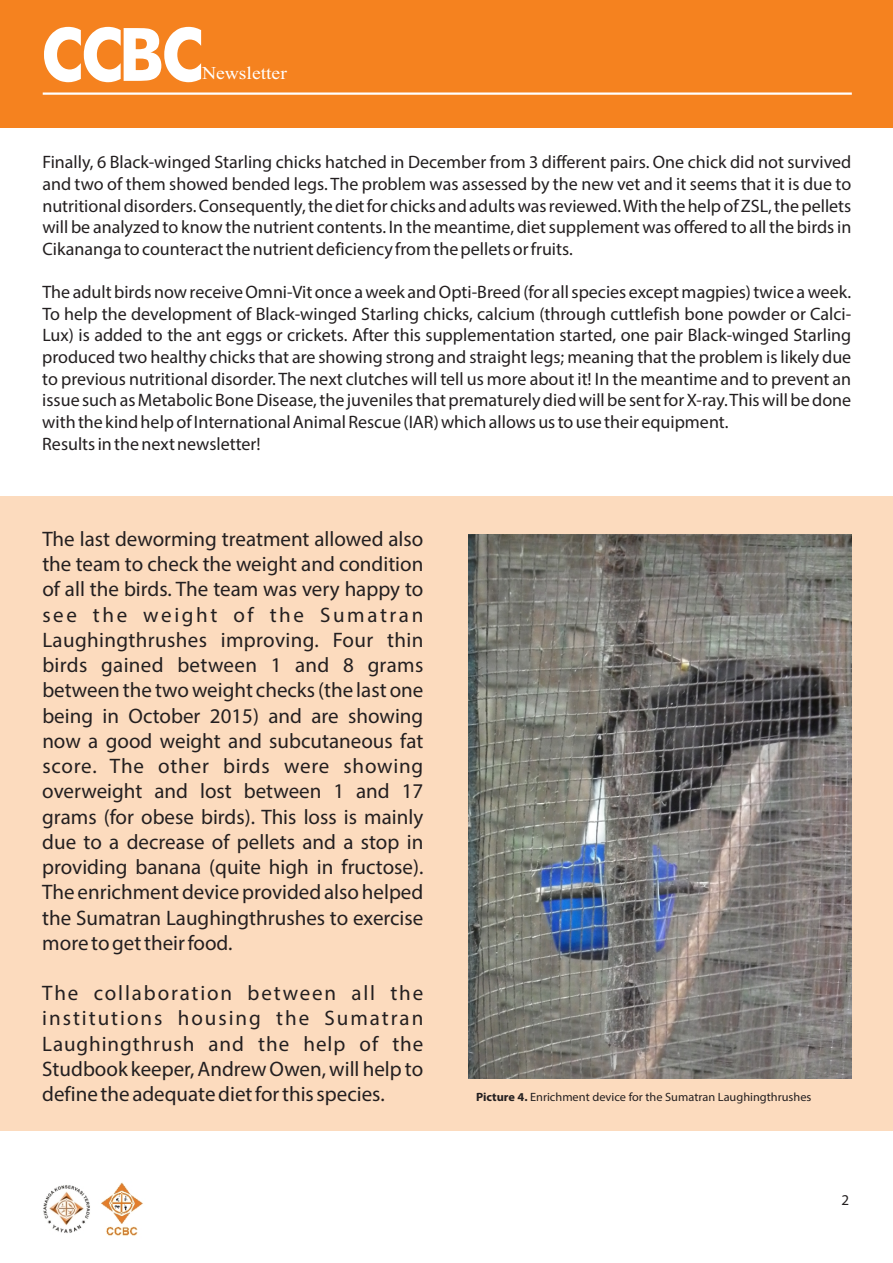
<style>
.page{position:relative;width:893px;height:1263px;background:#fff}
.page>*{position:absolute;margin:0;border:0;box-sizing:border-box;transform-origin:0 0}
.t1{font:68.25px "abug'slife debugged";color:#fff;scale:1.08 1}
.t2{font:21px/25.2px "Myriad Pro";color:#231f20;text-align:justify}
.t3{font:18.15px "Times New Roman";color:#fff;scale:1.08 1}
.t4{font:18px/21.6px "Myriad Pro";color:#231f20;text-align:justify}
.t5{font:15px "Myriad Pro";color:#231f20}
.t6{font:12px "Myriad Pro";color:#231f20}
.s1{font-weight:700}
</style>
<div class="page">
<div style="left:0;top:0;width:893px;height:128px;background:#f5821f"></div>
<hr style="left:43px;top:92px;width:809px;height:3px;background:#fff">
<img style="left:43px;top:1185px;width:47px;height:48px">
<img style="left:101px;top:1182px;width:42px;height:54px">
<div style="left:0;top:496px;width:893px;height:634px;background:#fcdbbe"></div>
<img style="left:469px;top:535px;width:382px;height:543px">
<h1 class="t1" style="left:43px;top:30px;width:150px">CCBC</h1>
<p class="t3" style="left:202px;top:66px;width:80px">Newsletter</p>
<p class="t4" style="left:42px;top:153px;width:810px">Finally, 6 Black-winged Starling chicks hatched in December from 3 different pairs. One chick did not survived and two of them showed bended legs. The problem was assessed by the new vet and it seems that it is due to nutritional disorders. Consequently, the diet for chicks and adults was reviewed. With the help of ZSL, the pellets will be analyzed to know the nutrient contents. In the meantime, diet supplement was offered to all the birds in Cikananga to counteract the nutrient deficiency from the pellets or fruits.</p>
<p class="t4" style="left:42px;top:283px;width:810px;text-align:left">The adult birds now receive Omni-Vit once a week and Opti-Breed (for all species except magpies) twice a week.<br>To help the development of Black-winged Starling chicks, calcium (through cuttlefish bone powder or Calci-Lux) is added to the ant eggs or crickets. After this supplementation started, one pair Black-winged Starling produced two healthy chicks that are showing strong and straight legs; meaning that the problem is likely due to previous nutritional disorder. The next clutches will tell us more about it! In the meantime and to prevent an issue such as Metabolic Bone Disease, the juveniles that prematurely died will be sent for X-ray. This will be done with the kind help of International Animal Rescue (IAR) which allows us to use their equipment.<br>Results in the next newsletter!</p>
<p class="t2" style="left:42px;top:528px;width:383px">The last deworming treatment allowed also the team to check the weight and condition of all the birds. The team was very happy to see the weight of the Sumatran Laughingthrushes improving. Four thin birds gained between 1 and 8 grams between the two weight checks (the last one being in October 2015) and are showing now a good weight and subcutaneous fat score. The other birds were showing overweight and lost between 1 and 17 grams (for obese birds). This loss is mainly due to a decrease of pellets and a stop in providing banana (quite high in fructose).<br>The enrichment device provided also helped the Sumatran Laughingthrushes to exercise more to get their food.</p>
<p class="t2" style="left:42px;top:982px;width:383px">The collaboration between all the institutions housing the Sumatran Laughingthrush and the help of the Studbook keeper, Andrew Owen, will help to define the adequate diet for this species.</p>
<p class="t6" style="left:476px;top:1092px;width:337px"><span class="s1">Picture 4.</span> Enrichment device for the Sumatran Laughingthrushes</p>
<p class="t5" style="left:841px;top:1193px;width:9px">2</p>
</div>
